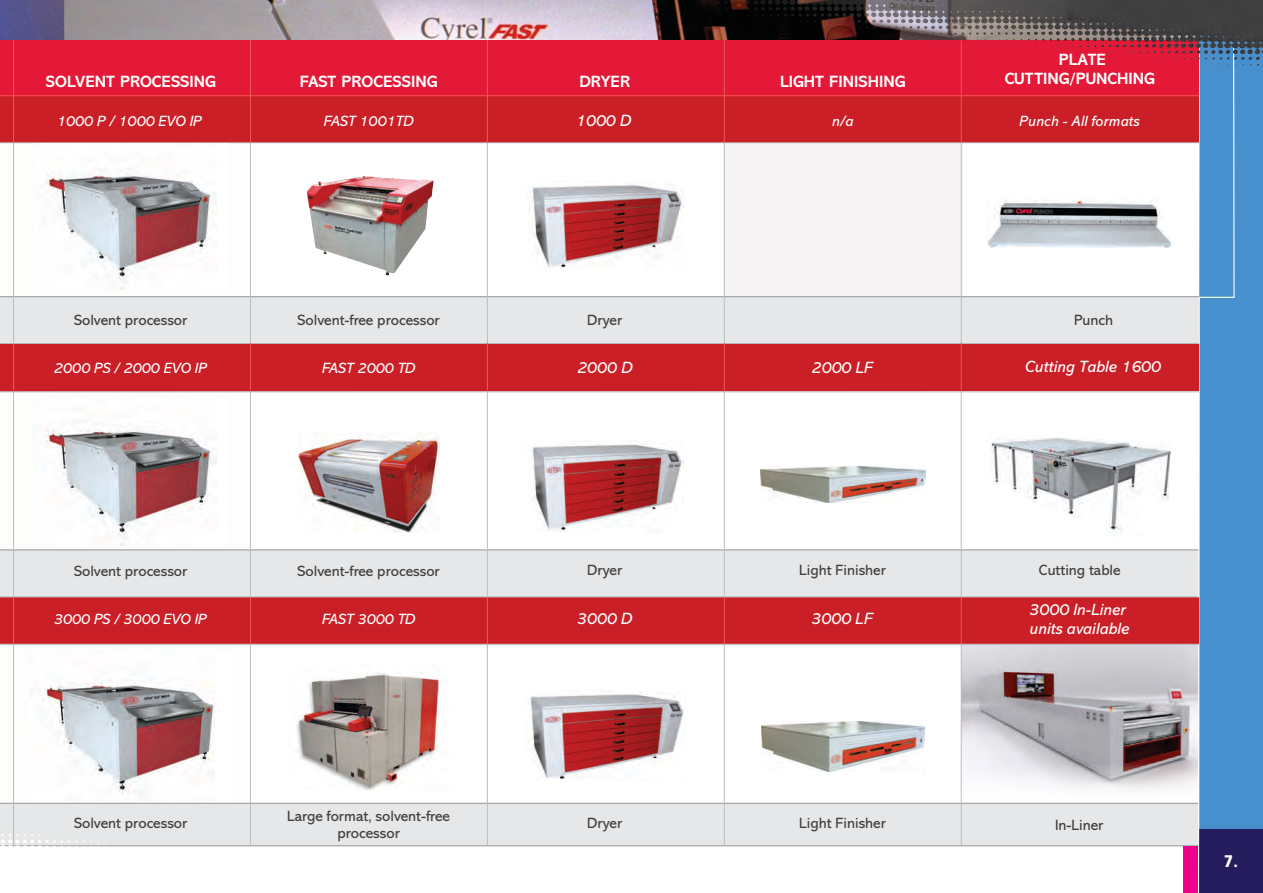
<style>
.page{position:relative;width:1263px;height:893px;background:#fff}
.page>*{position:absolute;margin:0;border:0;box-sizing:border-box;transform-origin:0 0}
.t1{font:800 condensed 18px "Abadi";color:#fff}
.t2{font:700 16.5px/19.4px "Abadi";color:#fff;text-align:center}
.t3{font:italic 16.5px/18.5px "Abadi";color:#fff}
.t4{font:15px/16.8px "Abadi";color:#404041;text-align:center}
.t5{font:italic 15px "Abadi";color:#fff}
</style>
<div class="page">
<img style="left:30px;top:673px;width:202px;height:130px">
<img style="left:45px;top:420px;width:172px;height:126px">
<img style="left:962px;top:645px;width:235px;height:145px">
<div style="left:724px;top:143px;width:238px;height:177px;background:#f6f4f5"></div>
<div style="left:0;top:296px;width:1197px;height:48px;background:#e6e7e8"></div>
<div style="left:0;top:549px;width:1197px;height:48px;background:#e6e7e8"></div>
<img style="left:296px;top:673px;width:147px;height:117px">
<img style="left:298px;top:432px;width:142px;height:101px">
<img style="left:530px;top:183px;width:154px;height:85px">
<img style="left:64px;top:0;width:1133px;height:40px">
<div style="left:0;top:803px;width:1197px;height:43px;background:#e6e7e8"></div>
<img style="left:0;top:0;width:64px;height:40px">
<hr style="left:13px;top:143px;width:1px;height:703px;background:#bbbdc0">
<div style="left:1183px;top:846px;width:16px;height:47px;background:#ec008c"></div>
<svg style="left:0;top:828px;width:547px;height:19px;background:#e2e3e5"></svg>
<hr style="left:250px;top:40px;width:1px;height:806px;background:#bbbdc0">
<hr style="left:487px;top:40px;width:1px;height:806px;background:#bbbdc0">
<hr style="left:724px;top:40px;width:1px;height:806px;background:#bbbdc0">
<hr style="left:961px;top:40px;width:1px;height:806px;background:#bbbdc0">
<div style="left:0;top:96px;width:1199px;height:47px;background:#ca1f26"></div>
<hr style="left:0;top:142px;width:1199px;height:1px;background:#bbbdc0">
<svg style="left:1197px;top:34px;width:66px;height:859px;background:#4d8ac3"></svg>
<img style="left:306px;top:176px;width:128px;height:99px">
<div style="left:0;top:40px;width:1199px;height:56px;background:#e41837"></div>
<hr style="left:0;top:95px;width:1199px;height:1px;background:#f15750">
<hr style="left:13px;top:40px;width:1px;height:103px;background:#f15750">
<hr style="left:250px;top:40px;width:1px;height:103px;background:#f15750">
<hr style="left:487px;top:40px;width:1px;height:103px;background:#f15750">
<hr style="left:961px;top:40px;width:1px;height:103px;background:#f15750">
<hr style="left:724px;top:40px;width:1px;height:103px;background:#f15750">
<img style="left:530px;top:444px;width:154px;height:88px">
<img style="left:527px;top:692px;width:157px;height:87px">
<img style="left:761px;top:466px;width:164px;height:36px">
<img style="left:761px;top:721px;width:164px;height:51px">
<div style="left:0;top:344px;width:1199px;height:47px;background:#ca1f26"></div>
<div style="left:0;top:597px;width:1199px;height:47px;background:#ca1f26"></div>
<hr style="left:13px;top:344px;width:1px;height:46px;background:#f15750">
<hr style="left:250px;top:343px;width:1px;height:47px;background:#f15750">
<hr style="left:487px;top:343px;width:1px;height:47px;background:#f15750">
<hr style="left:724px;top:343px;width:1px;height:47px;background:#f15750">
<hr style="left:961px;top:343px;width:1px;height:47px;background:#f15750">
<hr style="left:13px;top:597px;width:1px;height:47px;background:#f15750">
<hr style="left:250px;top:597px;width:1px;height:48px;background:#f15750">
<hr style="left:487px;top:597px;width:1px;height:48px;background:#f15750">
<hr style="left:724px;top:597px;width:1px;height:48px;background:#f15750">
<hr style="left:961px;top:597px;width:1px;height:48px;background:#f15750">
<hr style="left:0;top:391px;width:1199px;height:1px;background:#bbbdc0">
<hr style="left:0;top:644px;width:1199px;height:1px;background:#bbbdc0">
<img style="left:715px;top:0;width:548px;height:34px">
<img style="left:987px;top:199px;width:184px;height:49px">
<img style="left:990px;top:437px;width:181px;height:98px">
<img style="left:33px;top:143px;width:184px;height:147px">
<p class="t2" style="left:1005px;top:51px;width:152px">PLATE<br>CUTTING/PUNCHING</p>
<p class="t2" style="left:46px;top:74px;width:171px">SOLVENT PROCESSING</p>
<p class="t5" style="left:57px;top:116px;width:146px">1000 P / 1000 EVO IP</p>
<p class="t5" style="left:324px;top:116px;width:91px">FAST 1001TD</p>
<p class="t3" style="left:576px;top:113px;width:57px">1000 D</p>
<p class="t5" style="left:832px;top:116px;width:23px">n/a</p>
<p class="t5" style="left:1020px;top:116px;width:122px">Punch - All formats</p>
<p class="t2" style="left:300px;top:74px;width:139px">FAST PROCESSING</p>
<p class="t2" style="left:579px;top:74px;width:52px">DRYER</p>
<p class="t2" style="left:780px;top:74px;width:127px">LIGHT FINISHING</p>
<p class="t4" style="left:74px;top:313px;width:115px">Solvent processor</p>
<p class="t4" style="left:298px;top:313px;width:144px">Solvent-free processor</p>
<p class="t4" style="left:587px;top:313px;width:37px">Dryer</p>
<p class="t4" style="left:1074px;top:313px;width:41px">Punch</p>
<p class="t5" style="left:54px;top:363px;width:154px">2000 PS / 2000 EVO IP</p>
<p class="t5" style="left:322px;top:363px;width:95px">FAST 2000 TD</p>
<p class="t3" style="left:577px;top:360px;width:57px">2000 D</p>
<p class="t3" style="left:812px;top:360px;width:63px">2000 LF</p>
<p class="t3" style="left:1025px;top:358px;width:137px">Cutting Table 1600</p>
<p class="t4" style="left:74px;top:564px;width:115px">Solvent processor</p>
<p class="t5" style="left:54px;top:614px;width:154px">3000 PS / 3000 EVO IP</p>
<p class="t4" style="left:298px;top:564px;width:144px">Solvent-free processor</p>
<p class="t4" style="left:587px;top:563px;width:37px">Dryer</p>
<p class="t4" style="left:799px;top:563px;width:88px">Light Finisher</p>
<p class="t4" style="left:1039px;top:563px;width:83px">Cutting table</p>
<p class="t3" style="left:1029px;top:602px;width:102px">3000 In-Liner units available</p>
<p class="t5" style="left:322px;top:614px;width:95px">FAST 3000 TD</p>
<p class="t3" style="left:577px;top:611px;width:57px">3000 D</p>
<p class="t3" style="left:812px;top:611px;width:63px">3000 LF</p>
<p class="t4" style="left:74px;top:816px;width:115px">Solvent processor</p>
<p class="t4" style="left:287px;top:809px;width:164px">Large format, solvent-free processor</p>
<p class="t4" style="left:587px;top:816px;width:37px">Dryer</p>
<p class="t4" style="left:799px;top:816px;width:88px">Light Finisher</p>
<p class="t4" style="left:1055px;top:818px;width:50px">In-Liner</p>
<p class="t1" style="left:1224px;top:854px;width:16px">7.</p>
</div>
